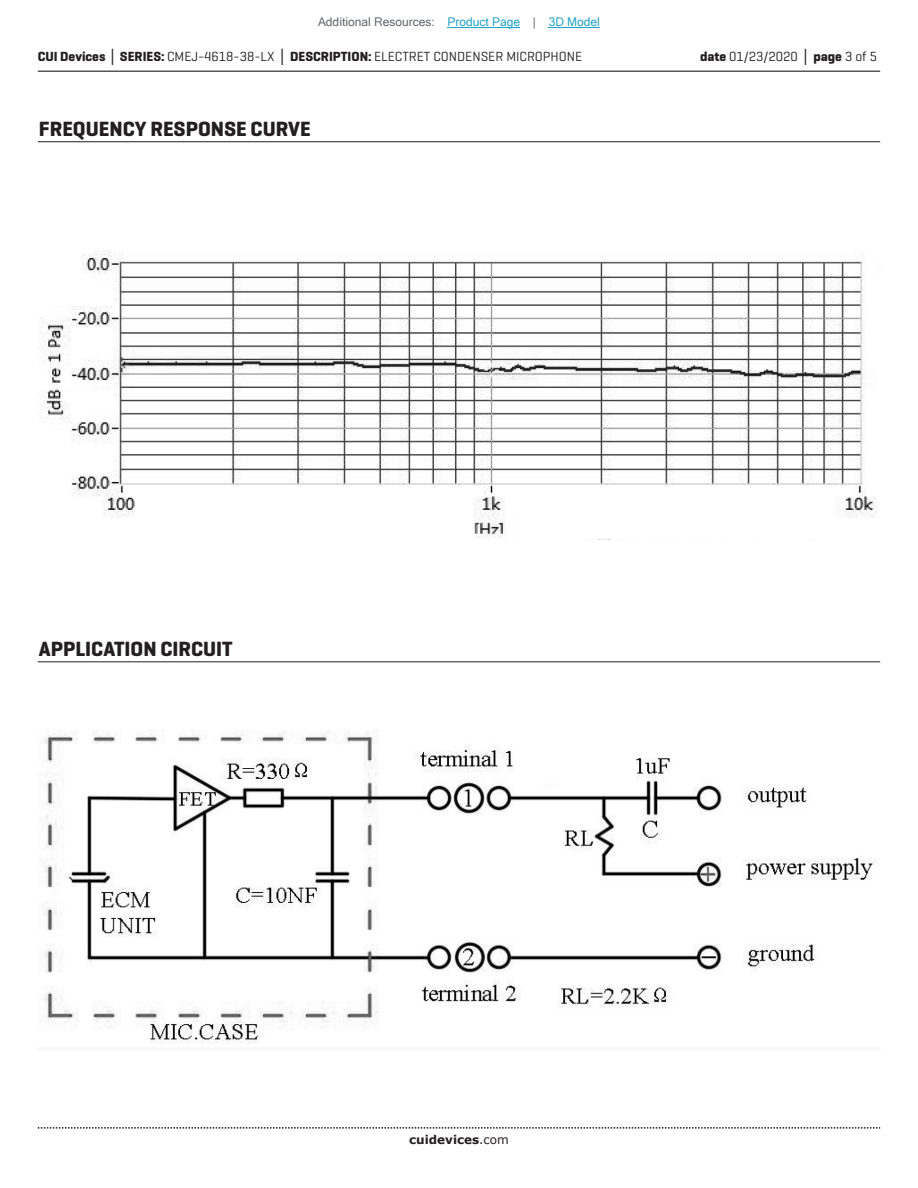
<style>
.page{position:relative;width:918px;height:1188px;background:#fff}
.page>*{position:absolute;margin:0;border:0;box-sizing:border-box;transform-origin:0 0}
.t1{font:700 21px "Geogrotesque";color:#231f20}
.t2{font:13.5px "Geogrotesque";color:#231f20}
.t3{font:12px "Microsoft Sans Serif";color:#63676b}
.t4{font:700 12px "Verdana";color:#231f20}
.s1{color:#23a4c6}
.s2{font-weight:700}
.s3{font-family:"Verdana";font-weight:700}
.s4{font-weight:400}
</style>
<div class="page">
<hr style="left:38px;top:71px;width:842px;height:1px;background:#231f20">
<svg style="left:38px;top:1127px;width:842px;height:2px"></svg>
<hr style="left:38px;top:141px;width:842px;height:1px;background:#231f20">
<hr style="left:38px;top:661px;width:842px;height:1px;background:#231f20">
<img style="left:39px;top:250px;width:838px;height:290px">
<img style="left:44px;top:730px;width:831px;height:314px">
<hr style="left:448px;top:27px;width:72px;height:1px;background:#23a4c6">
<hr style="left:549px;top:27px;width:51px;height:1px;background:#23a4c6">
<p class="t3" style="left:318px;top:15px;width:283px">Additional Resources: <span class="s1">Product Page</span> | <span class="s1">3D Model</span></p>
<p class="t2" style="left:38px;top:48px;width:546px"><span class="s2">CUI Devices</span> <span class="s3">│</span> <span class="s2">SERIES:</span> CMEJ-4618-38-LX <span class="s3">│</span> <span class="s2">DESCRIPTION:</span> ELECTRET CONDENSER MICROPHONE</p>
<h1 class="t1" style="left:39px;top:116px;width:273px">FREQUENCY RESPONSE CURVE</h1>
<p class="t2" style="left:700px;top:48px;width:179px"><span class="s2">date</span> 01/23/2020 <span class="s3">│</span> <span class="s2">page</span> 3 of 5</p>
<h1 class="t1" style="left:39px;top:636px;width:195px">APPLICATION CIRCUIT</h1>
<p class="t4" style="left:409px;top:1131px;width:101px">cuidevices<span class="s4">.com</span></p>
</div>
